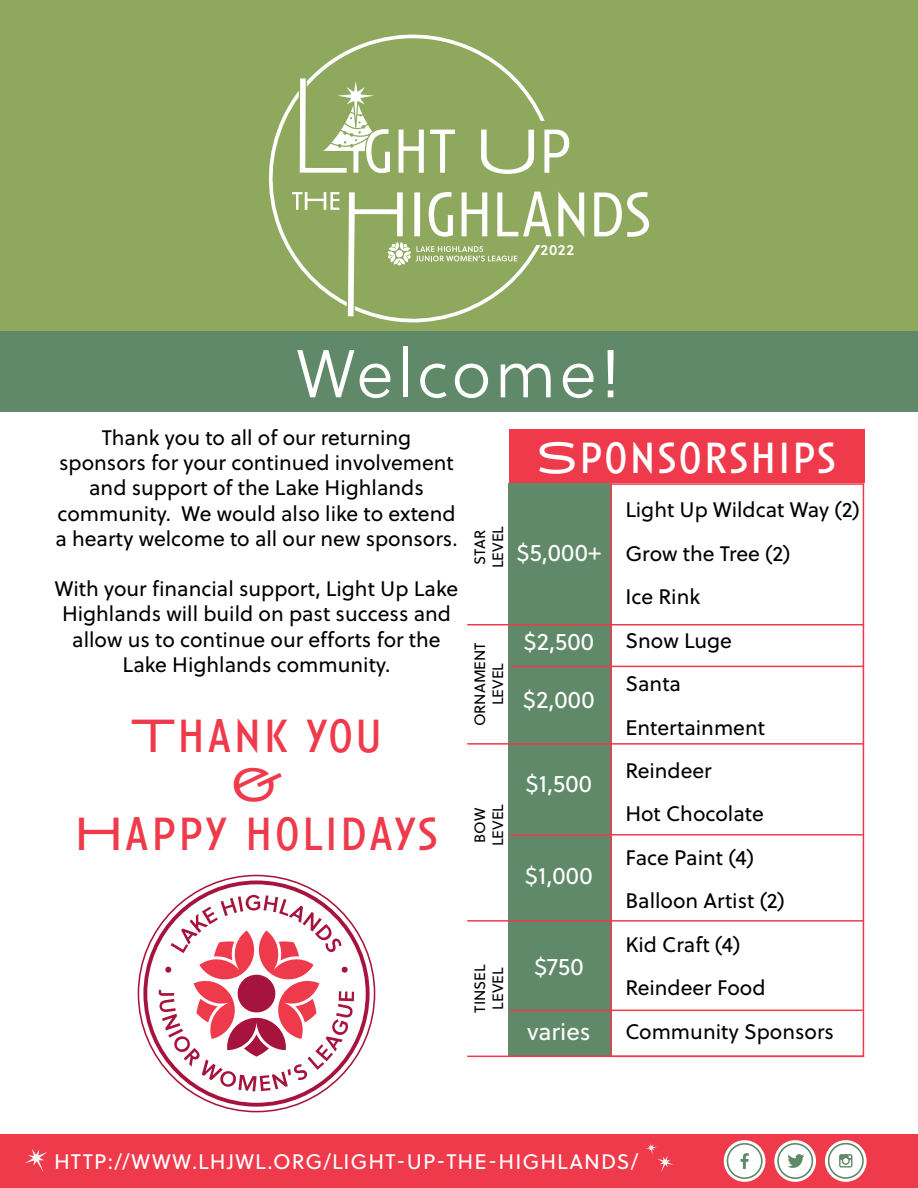
<style>
.page{position:relative;width:918px;height:1188px;background:#fff}
.page>*{position:absolute;margin:0;border:0;box-sizing:border-box;transform-origin:0 0}
.t1{font:67.5px "Soleil Lt";letter-spacing:.05em;color:#fff}
.t2{font:48px/49.5px "Anisette Std";letter-spacing:.05em;color:#ef3a4c;text-align:center}
.t3{font:45px "Anisette Std";letter-spacing:.05em;color:#fff}
.t4{font:24px "Soleil";letter-spacing:.015em;color:#fff}
.t5{font:21px/43.5px "Soleil";color:#000;text-align:center}
.t6{font:21px "Soleil";letter-spacing:.05em;color:#fff}
.t7{font:15px/18px "Soleil";color:#000}
.t8{font:14.85px "Soleil Sb";color:#fff}
</style>
<div class="page">
<div style="left:0;top:1134px;width:918px;height:54px;background:#ef3a4c"></div>
<svg style="left:724px;top:1140px;width:41px;height:42px"></svg>
<svg style="left:774px;top:1140px;width:42px;height:42px"></svg>
<svg style="left:825px;top:1140px;width:42px;height:42px"></svg>
<svg style="left:725px;top:1143px;width:39px;height:37px"></svg>
<svg style="left:776px;top:1143px;width:39px;height:37px"></svg>
<svg style="left:826px;top:1143px;width:39px;height:37px"></svg>
<div style="left:0;top:0;width:918px;height:333px;background:#8ea95d"></div>
<svg style="left:594px;top:192px;width:55px;height:45px"></svg>
<svg style="left:269px;top:35px;width:315px;height:287px"></svg>
<svg style="left:25px;top:1149px;width:22px;height:23px"></svg>
<svg style="left:646px;top:1143px;width:27px;height:29px"></svg>
<div style="left:0;top:332px;width:918px;height:80px;background:#5f8969"></div>
<svg style="left:138px;top:875px;width:237px;height:237px"></svg>
<svg style="left:159px;top:895px;width:195px;height:196px"></svg>
<div style="left:509px;top:483px;width:103px;height:574px;background:#5f8969"></div>
<div style="left:509px;top:429px;width:355px;height:54px;background:#ef3a4c"></div>
<div style="left:610px;top:483px;width:254px;height:574px;border:2px solid #ef3a4c"></div>
<hr style="left:467px;top:624px;width:397px;height:2px;background:#ef3a4c">
<hr style="left:510px;top:666px;width:354px;height:1px;background:#ef3a4c">
<hr style="left:467px;top:743px;width:397px;height:2px;background:#ef3a4c">
<hr style="left:510px;top:834px;width:353px;height:2px;background:#ef3a4c">
<hr style="left:467px;top:920px;width:397px;height:2px;background:#ef3a4c">
<hr style="left:467px;top:1056px;width:397px;height:1px;background:#ef3a4c">
<hr style="left:510px;top:1010px;width:353px;height:1px;background:#ef3a4c">
<p class="t8" style="left:541px;top:239px;width:35px">2022</p>
<h1 class="t1" style="left:297px;top:327px;width:326px">Welcome!</h1>
<p class="t5" style="left:55px;top:425px;width:404px;line-height:25.2px">Thank you to all of our returning<br>sponsors for your continued involvement and support of the Lake Highlands community. We would also like to extend a hearty welcome to all our new sponsors.</p>
<p class="t5" style="left:55px;top:576px;width:405px;line-height:25.2px">With your financial support, Light Up Lake Highlands will build on past success and allow us to continue our efforts for the Lake Highlands community.</p>
<h3 class="t3" style="left:537px;top:434px;width:300px">SPONSORSHIPS</h3>
<p class="t5" style="left:625px;top:487px;width:236px;text-align:left">Light Up Wildcat Way (2)<br>Grow the Tree (2)<br>Ice Rink<br>Snow Luge<br>Santa<br>Entertainment<br>Reindeer<br>Hot Chocolate<br>Face Paint (4)<br>Balloon Artist (2)<br>Kid Craft (4)<br>Reindeer Food<br>Community Sponsors</p>
<p class="t7" style="left:471px;top:568px;width:44px;rotate:-90deg">STAR<br>LEVEL</p>
<p class="t4" style="left:517px;top:535px;width:86px">$5,000+</p>
<p class="t4" style="left:524px;top:624px;width:72px">$2,500</p>
<p class="t4" style="left:523px;top:682px;width:73px">$2,000</p>
<p class="t7" style="left:471px;top:726px;width:86px;text-align:center;rotate:-90deg">ORNAMENT<br>LEVEL</p>
<h2 class="t2" style="left:75px;top:711px;width:364px">THANK YOU<br>&amp;<br>HAPPY HOLIDAYS</h2>
<p class="t4" style="left:526px;top:766px;width:68px">$1,500</p>
<p class="t7" style="left:471px;top:846px;width:44px;rotate:-90deg">BOW<br>LEVEL</p>
<p class="t4" style="left:525px;top:858px;width:69px">$1,000</p>
<p class="t4" style="left:534px;top:949px;width:51px">$750</p>
<p class="t7" style="left:471px;top:1013px;width:50px;rotate:-90deg">TINSEL<br>LEVEL</p>
<p class="t4" style="left:527px;top:1014px;width:65px">varies</p>
<p class="t6" style="left:54px;top:1146px;width:586px">HTTP://WWW.LHJWL.ORG/LIGHT-UP-THE-HIGHLANDS/</p>
</div>
